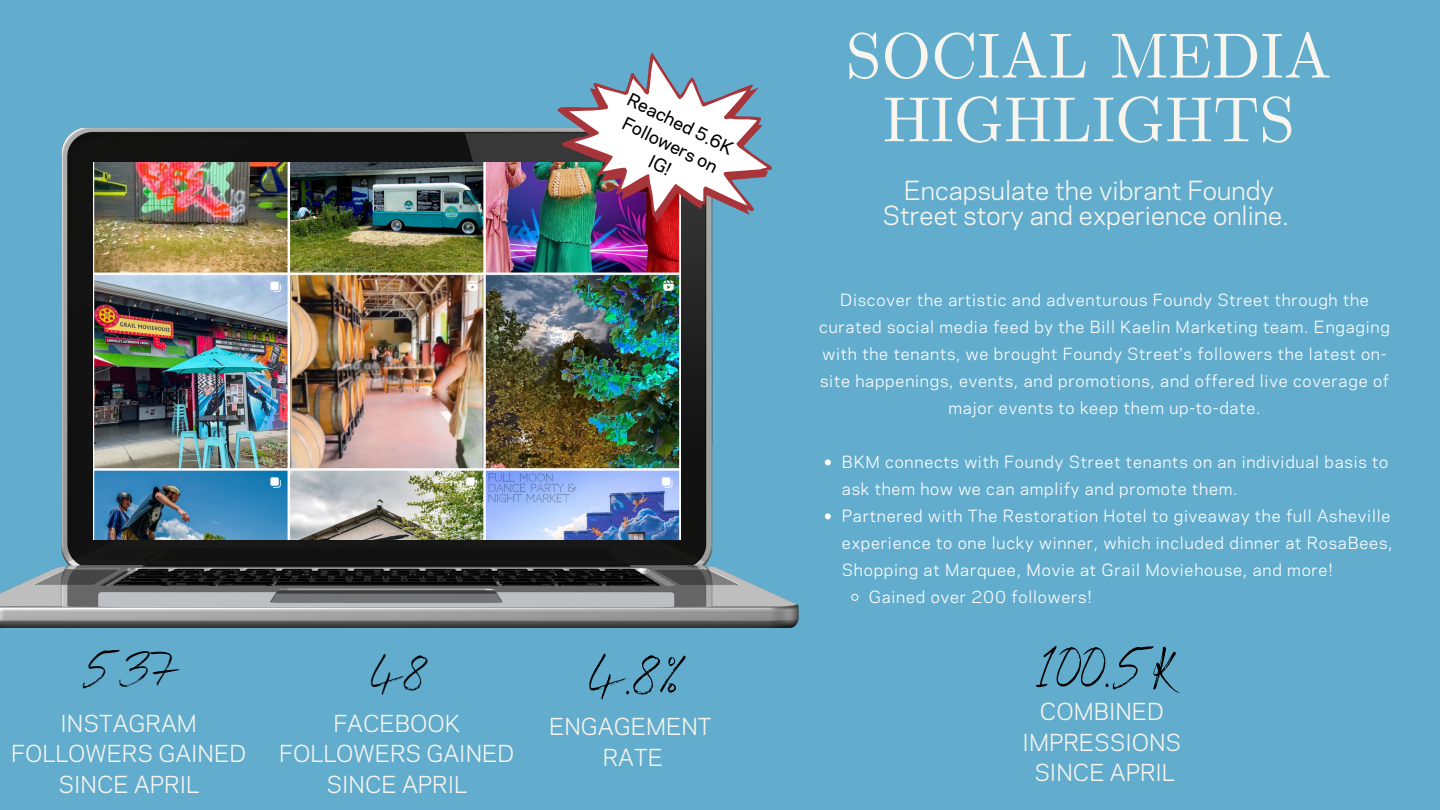
<style>
.page{position:relative;width:1440px;height:810px;background:#62adce}
.page>*{position:absolute;margin:0;border:0;box-sizing:border-box;transform-origin:0 0}
.t1{font:64px "CMU Serif";color:#f8f5ee}
.t2{font:56px "Benedict";color:#000}
.t3{font:50px "Benedict";color:#000}
.t4{font:24.8px/24.8px "Galaxie Polaris";color:#f8f5ee;text-align:center}
.t5{font:22px "Galaxie Polaris";color:#f8f5ee}
.t6{font:500 17px/23.2px "Galaxie Polaris";color:#000;text-align:center}
.t7{font:15.8px/27px "Galaxie Polaris";letter-spacing:.05em;color:#fff}
</style>
<div class="page">
<img style="left:0;top:128px;width:799px;height:500px">
<img style="left:94px;top:162px;width:586px;height:377px">
<img style="left:534px;top:128px;width:260px;height:122px">
<img style="left:549px;top:53px;width:238px;height:186px">
<svg style="left:825px;top:459px;width:6px;height:6px"></svg>
<svg style="left:825px;top:513px;width:6px;height:6px"></svg>
<svg style="left:851px;top:593px;width:8px;height:8px"></svg>
<p class="t6" style="left:635px;top:86px;width:117px;rotate:26deg">Reached 5.6K<br>Followers on<br>IG!</p>
<p class="t3" style="left:83px;top:640px;width:98px">537</p>
<p class="t5" style="left:61px;top:704px;width:138px">INSTAGRAM</p>
<p class="t5" style="left:11px;top:735px;width:237px">FOLLOWERS GAINED</p>
<p class="t5" style="left:59px;top:766px;width:142px">SINCE APRIL</p>
<p class="t3" style="left:371px;top:643px;width:58px">48</p>
<p class="t5" style="left:333px;top:704px;width:128px">FACEBOOK</p>
<p class="t5" style="left:279px;top:735px;width:237px">FOLLOWERS GAINED</p>
<p class="t5" style="left:327px;top:766px;width:142px">SINCE APRIL</p>
<p class="t2" style="left:589px;top:642px;width:98px">4.8%</p>
<p class="t5" style="left:549px;top:708px;width:164px">ENGAGEMENT</p>
<p class="t5" style="left:603px;top:738px;width:62px">RATE</p>
<p class="t1" style="left:846px;top:18px;width:487px">SOCIAL MEDIA</p>
<p class="t1" style="left:883px;top:82px;width:414px">HIGHLIGHTS</p>
<p class="t4" style="left:883px;top:175px;width:408px">Encapsulate the vibrant Foundy<br>Street story and experience online.</p>
<p class="t7" style="left:819px;top:285px;width:572px;text-align:center">Discover the artistic and adventurous Foundy Street through the curated social media feed by the Bill Kaelin Marketing team. Engaging with the tenants, we brought Foundy Street's followers the latest on&shy;site happenings, events, and promotions, and offered live coverage of major events to keep them up-to-date.</p>
<p class="t7" style="left:842px;top:447px;width:548px">BKM connects with Foundy Street tenants on an individual basis to ask them how we can amplify and promote them.</p>
<p class="t7" style="left:842px;top:501px;width:552px">Partnered with The Restoration Hotel to giveaway the full Asheville experience to one lucky winner, which included dinner at RosaBees,<br>Shopping at Marquee, Movie at Grail Moviehouse, and more!</p>
<p class="t7" style="left:869px;top:582px;width:224px">Gained over 200 followers!</p>
<p class="t2" style="left:1036px;top:635px;width:139px">100.5K</p>
<p class="t5" style="left:1040px;top:692px;width:126px">COMBINED</p>
<p class="t5" style="left:1023px;top:723px;width:160px">IMPRESSIONS</p>
<p class="t5" style="left:1034px;top:754px;width:142px">SINCE APRIL</p>
</div>
